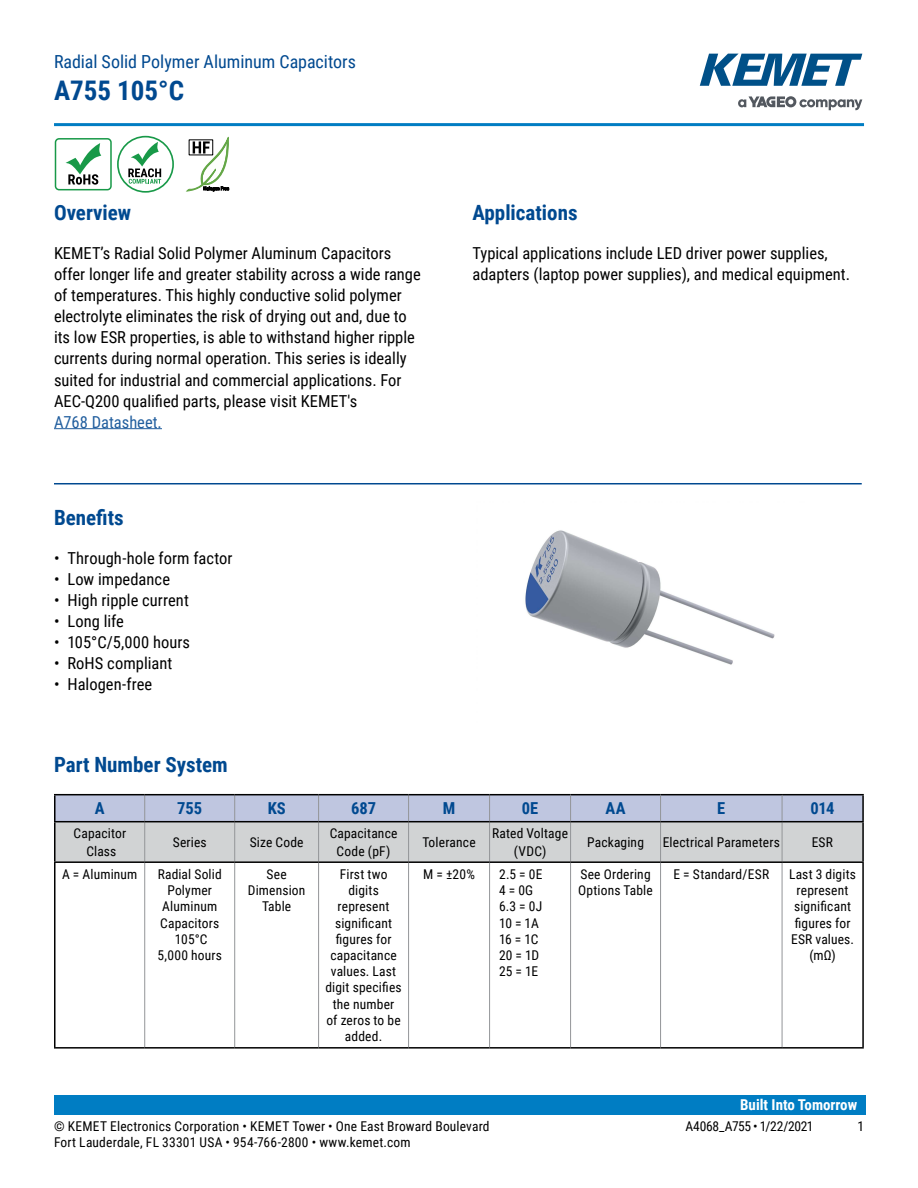
<style>
.page{position:relative;width:918px;height:1188px;background:#fff}
.page>*{position:absolute;margin:0;border:0;box-sizing:border-box;transform-origin:0 0}
.t1{font:700 27px "Roboto Condensed";color:#004990}
.t2{font:700 21px "Roboto Condensed";color:#004990}
.t3{font:18px "Roboto Condensed";color:#004990}
.t4{font:16.5px/21px "Roboto Condensed";color:#000}
.t5{font:700 16.5px "Roboto Condensed";color:#004990}
.t6{font:16.5px "Roboto Condensed";color:#215e9e}
.t7{font:700 15px "Roboto Condensed";color:#fff}
.t8{font:13.5px/16.2px "Roboto Condensed";letter-spacing:.01em;color:#000;text-align:center}
.t9{font:13.5px/16.2px "Roboto Condensed";letter-spacing:-.02em;color:#000}
</style>
<div class="page">
<svg style="left:738px;top:96px;width:124px;height:14px"></svg>
<svg style="left:700px;top:54px;width:162px;height:32px"></svg>
<hr style="left:54px;top:123px;width:810px;height:3px;background:#007dc3">
<div style="left:54px;top:1095px;width:811px;height:20px;background:#007dc3"></div>
<hr style="left:54px;top:483px;width:808px;height:1px;background:#004990">
<hr style="left:54px;top:428px;width:108px;height:1px;background:#215e9e">
<hr style="left:144px;top:863px;width:1px;height:184px;background:#939598">
<hr style="left:234px;top:863px;width:1px;height:184px;background:#939598">
<hr style="left:54px;top:822px;width:2px;height:39px;background:#000">
<hr style="left:862px;top:822px;width:2px;height:39px;background:#000">
<hr style="left:54px;top:794px;width:91px;height:1px;background:#000">
<hr style="left:54px;top:795px;width:2px;height:26px;background:#000">
<hr style="left:145px;top:794px;width:90px;height:1px;background:#000">
<hr style="left:235px;top:794px;width:84px;height:1px;background:#000">
<hr style="left:319px;top:794px;width:90px;height:1px;background:#000">
<hr style="left:409px;top:794px;width:81px;height:1px;background:#000">
<hr style="left:490px;top:794px;width:81px;height:1px;background:#000">
<hr style="left:571px;top:794px;width:90px;height:1px;background:#000">
<hr style="left:661px;top:794px;width:121px;height:1px;background:#000">
<hr style="left:782px;top:794px;width:82px;height:1px;background:#000">
<hr style="left:862px;top:795px;width:2px;height:26px;background:#000">
<hr style="left:54px;top:821px;width:91px;height:1px;background:#000">
<hr style="left:782px;top:821px;width:82px;height:1px;background:#000">
<svg style="left:55px;top:795px;width:808px;height:66px;background:#c2c6d1"></svg>
<hr style="left:318px;top:863px;width:1px;height:184px;background:#939598">
<hr style="left:490px;top:861px;width:81px;height:2px;background:#000">
<hr style="left:571px;top:861px;width:90px;height:2px;background:#000">
<hr style="left:661px;top:861px;width:121px;height:2px;background:#000">
<hr style="left:782px;top:861px;width:82px;height:2px;background:#000">
<hr style="left:862px;top:863px;width:2px;height:184px;background:#000">
<hr style="left:490px;top:1047px;width:81px;height:2px;background:#000">
<hr style="left:571px;top:1047px;width:90px;height:2px;background:#000">
<hr style="left:661px;top:1047px;width:121px;height:2px;background:#000">
<hr style="left:782px;top:1047px;width:82px;height:2px;background:#000">
<hr style="left:570px;top:863px;width:1px;height:184px;background:#939598">
<hr style="left:660px;top:863px;width:1px;height:184px;background:#939598">
<hr style="left:782px;top:863px;width:1px;height:184px;background:#939598">
<hr style="left:408px;top:863px;width:1px;height:184px;background:#939598">
<hr style="left:54px;top:861px;width:91px;height:2px;background:#000">
<hr style="left:54px;top:863px;width:2px;height:184px;background:#000">
<hr style="left:145px;top:861px;width:90px;height:2px;background:#000">
<hr style="left:235px;top:861px;width:84px;height:2px;background:#000">
<hr style="left:319px;top:861px;width:90px;height:2px;background:#000">
<hr style="left:409px;top:861px;width:81px;height:2px;background:#000">
<hr style="left:54px;top:1047px;width:91px;height:2px;background:#000">
<hr style="left:145px;top:1047px;width:90px;height:2px;background:#000">
<hr style="left:235px;top:1047px;width:84px;height:2px;background:#000">
<hr style="left:319px;top:1047px;width:90px;height:2px;background:#000">
<hr style="left:409px;top:1047px;width:81px;height:2px;background:#000">
<hr style="left:489px;top:863px;width:1px;height:184px;background:#939598">
<div style="left:55px;top:138px;width:57px;height:52px;border:2px solid #189948;border-radius:4px"></div>
<svg style="left:65px;top:143px;width:36px;height:42px"></svg>
<div style="left:117px;top:136px;width:57px;height:57px;border:2px solid #189948;border-radius:50%"></div>
<svg style="left:128px;top:142px;width:33px;height:42px"></svg>
<svg style="left:186px;top:136px;width:43px;height:56px"></svg>
<img style="left:525px;top:530px;width:250px;height:135px">
<p class="t3" style="left:54px;top:53px;width:303px">Radial Solid Polymer Aluminum Capacitors</p>
<h1 class="t1" style="left:54px;top:79px;width:132px">A755 105°C</h1>
<p class="t2" style="left:54px;top:204px;width:79px">Overview</p>
<p class="t4" style="left:54px;top:244px;width:368px">KEMET’s Radial Solid Polymer Aluminum Capacitors offer longer life and greater stability across a wide range of temperatures. This highly conductive solid polymer electrolyte eliminates the risk of drying out and, due to its low ESR properties, is able to withstand higher ripple currents during normal operation. This series is ideally suited for industrial and commercial applications. For AEC-Q200 qualified parts, please visit KEMET's</p>
<p class="t6" style="left:54px;top:414px;width:109px">A768 Datasheet.</p>
<p class="t2" style="left:54px;top:503px;width:71px">Benefits</p>
<p class="t4" style="left:54px;top:549px;width:180px">• Through-hole form factor</p>
<p class="t4" style="left:54px;top:570px;width:118px">• Low impedance</p>
<p class="t4" style="left:54px;top:591px;width:136px">• High ripple current</p>
<p class="t4" style="left:54px;top:612px;width:72px">• Long life</p>
<p class="t4" style="left:54px;top:633px;width:138px">• 105°C/5,000 hours</p>
<p class="t4" style="left:54px;top:654px;width:120px">• RoHS compliant</p>
<p class="t4" style="left:54px;top:675px;width:100px">• Halogen-free</p>
<p class="t2" style="left:472px;top:198px;width:107px">Applications</p>
<p class="t4" style="left:472px;top:244px;width:379px">Typical applications include LED driver power supplies, adapters (laptop power supplies), and medical equipment.</p>
<p class="t2" style="left:54px;top:750px;width:175px">Part Number System</p>
<p class="t5" style="left:95px;top:801px;width:11px">A</p>
<p class="t5" style="left:177px;top:801px;width:26px">755</p>
<p class="t5" style="left:268px;top:797px;width:20px">KS</p>
<p class="t5" style="left:351px;top:801px;width:27px">687</p>
<p class="t5" style="left:443px;top:801px;width:14px">M</p>
<p class="t5" style="left:522px;top:801px;width:18px">0E</p>
<p class="t5" style="left:605px;top:801px;width:22px">AA</p>
<p class="t5" style="left:717px;top:801px;width:10px">E</p>
<p class="t5" style="left:811px;top:801px;width:26px">014</p>
<p class="t8" style="left:74px;top:825px;width:54px;line-height:18px">Capacitor<br>Class</p>
<p class="t8" style="left:173px;top:835px;width:35px">Series</p>
<p class="t8" style="left:250px;top:835px;width:55px">Size Code</p>
<p class="t8" style="left:330px;top:825px;width:69px;line-height:18px">Capacitance<br>Code (pF)</p>
<p class="t8" style="left:422px;top:835px;width:55px">Tolerance</p>
<p class="t8" style="left:492px;top:825px;width:77px;line-height:18px">Rated Voltage (VDC)</p>
<p class="t8" style="left:587px;top:835px;width:58px">Packaging</p>
<p class="t8" style="left:663px;top:835px;width:119px">Electrical Parameters</p>
<p class="t8" style="left:812px;top:835px;width:23px">ESR</p>
<p class="t8" style="left:62px;top:867px;width:77px">A = Aluminum</p>
<p class="t8" style="left:158px;top:867px;width:66px">Radial Solid<br>Polymer<br>Aluminum<br>Capacitors<br>105°C<br>5,000 hours</p>
<p class="t8" style="left:248px;top:867px;width:59px">See<br>Dimension<br>Table</p>
<p class="t8" style="left:325px;top:867px;width:78px">First two digits represent significant figures for capacitance values. Last digit specifies the number<br>of zeros to be added.</p>
<p class="t8" style="left:423px;top:867px;width:53px">M = ±20%</p>
<p class="t9" style="left:499px;top:867px;width:45px">2.5 = 0E<br>4 = 0G<br>6.3 = 0J<br>10 = 1A<br>16 = 1C<br>20 = 1D<br>25 = 1E</p>
<p class="t8" style="left:578px;top:867px;width:76px;text-align:left">See Ordering<br>Options Table</p>
<p class="t8" style="left:673px;top:867px;width:97px">E = Standard/ESR</p>
<p class="t8" style="left:789px;top:867px;width:68px">Last 3 digits represent significant figures for<br>ESR values. (mΩ)</p>
<p class="t7" style="left:740px;top:1098px;width:119px">Built Into Tomorrow</p>
<p class="t8" style="left:54px;top:1119px;width:437px">© KEMET Electronics Corporation • KEMET Tower • One East Broward Boulevard</p>
<p class="t9" style="left:686px;top:1119px;width:130px">A4068_A755 • 1/22/2021</p>
<p class="t8" style="left:857px;top:1119px;width:8px">1</p>
<p class="t8" style="left:54px;top:1135px;width:358px">Fort Lauderdale, FL 33301 USA • 954-766-2800 • www.kemet.com</p>
</div>
